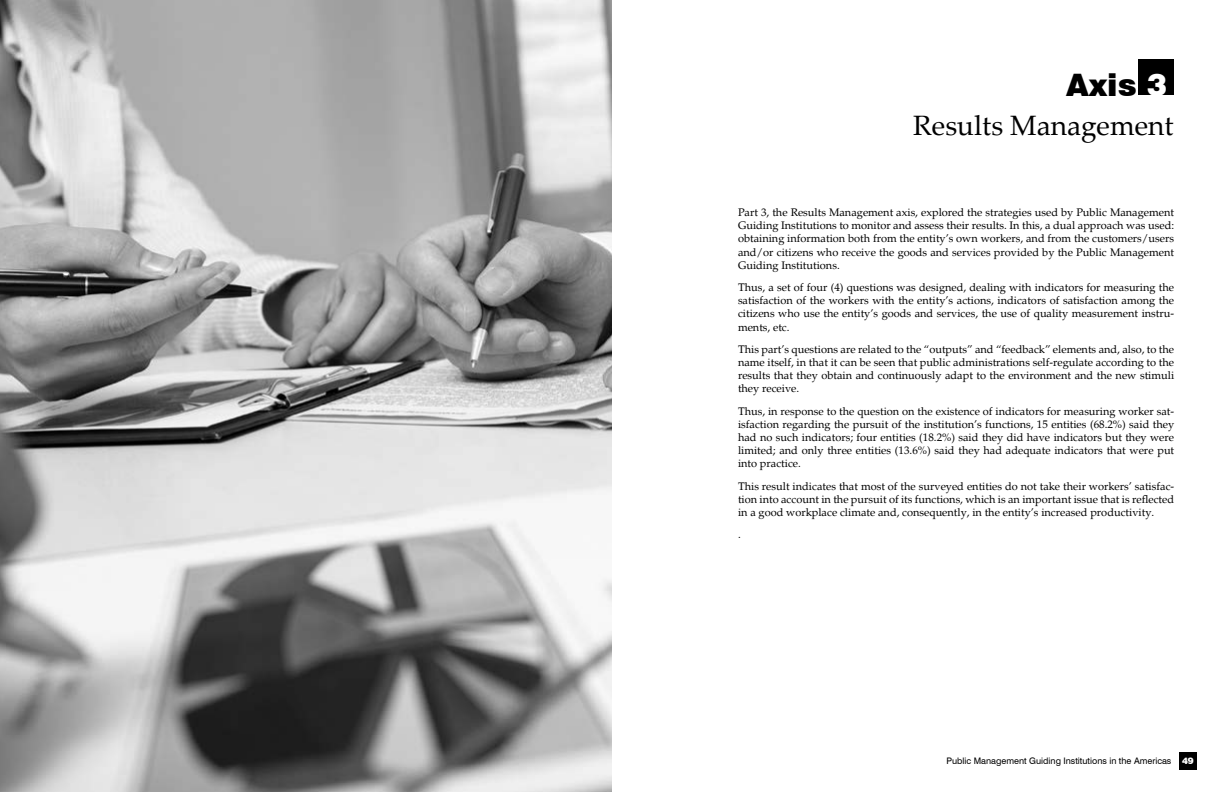
<style>
.page{position:relative;width:1224px;height:792px;background:#fff}
.page>*{position:absolute;margin:0;border:0;box-sizing:border-box;transform-origin:0 0}
.t1{font:900 31px "Swiss 721 BT";color:#000}
.t2{font:28px "Palatino Linotype";color:#000}
.t3{font:11px/13.2px "Palatino";color:#000;text-align:justify}
.t4{font:9px "Swiss 721 BT";color:#000}
.s1{color:#fff}
.s2{font-weight:900;color:#fff}
</style>
<div class="page">
<div style="left:1179px;top:752px;width:18px;height:18px;background:#000"></div>
<div style="left:1138px;top:59px;width:36px;height:36px;background:#000"></div>
<img style="left:0;top:0;width:612px;height:792px">
<h1 class="t1" style="left:1066px;top:66px;width:103px">Axis <span class="s1">3</span></h1>
<h2 class="t2" style="left:913px;top:105px;width:262px">Results Management</h2>
<p class="t3" style="left:738px;top:206px;width:438px">Part 3, the Results Management axis, explored the strategies used by Public Management Guiding Institutions to monitor and assess their results. In this, a dual approach was used: obtaining information both from the entity’s own workers, and from the customers/users and/or citizens who receive the goods and services provided by the Public Management Guiding Institutions.</p>
<p class="t3" style="left:738px;top:281px;width:438px">Thus, a set of four (4) questions was designed, dealing with indicators for measuring the satisfaction of the workers with the entity’s actions, indicators of satisfaction among the citizens who use the entity’s goods and services, the use of quality measurement instru&shy;ments, etc.</p>
<p class="t3" style="left:738px;top:343px;width:438px">This part’s questions are related to the “outputs” and “feedback” elements and, also, to the name itself, in that it can be seen that public administrations self-regulate according to the results that they obtain and continuously adapt to the environment and the new stimuli they receive.</p>
<p class="t3" style="left:738px;top:405px;width:438px">Thus, in response to the question on the existence of indicators for measuring worker sat&shy;isfaction regarding the pursuit of the institution’s functions, 15 entities (68.2%) said they had no such indicators; four entities (18.2%) said they did have indicators but they were limited; and only three entities (13.6%) said they had adequate indicators that were put into practice.</p>
<p class="t3" style="left:738px;top:480px;width:438px">This result indicates that most of the surveyed entities do not take their workers’ satisfac&shy;tion into account in the pursuit of its functions, which is an important issue that is reflected in a good workplace climate and, consequently, in the entity’s increased productivity.</p>
<p class="t3" style="left:738px;top:528px;width:4px">.</p>
<p class="t4" style="left:946px;top:756px;width:249px">Public Management Guiding Institutions in the Americas <span class="s2">49</span></p>
</div>
